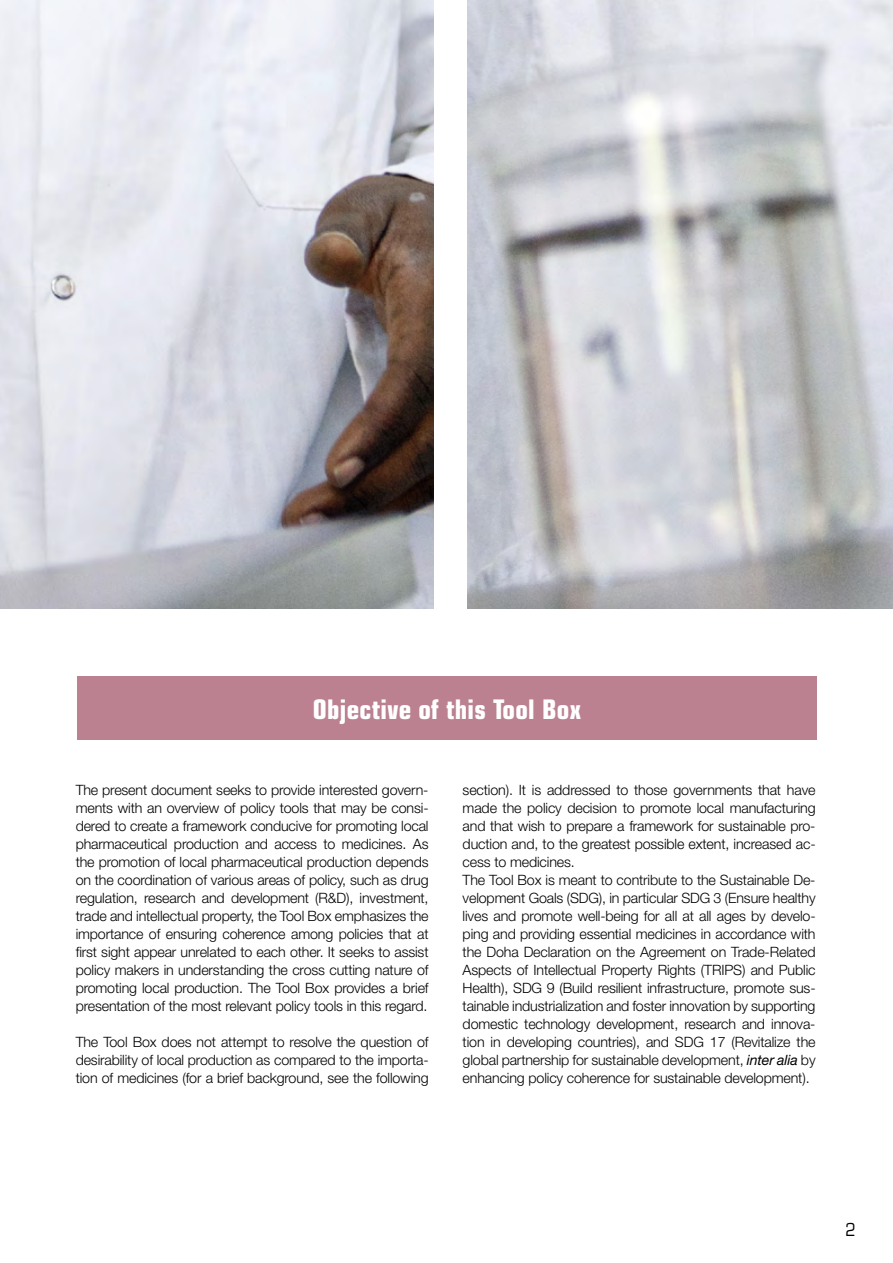
<style>
.page{position:relative;width:893px;height:1263px;background:#fff}
.page>*{position:absolute;margin:0;border:0;box-sizing:border-box;transform-origin:0 0}
.t1{font:700 condensed 27px "Eurostile LT Std";letter-spacing:.01em;color:#fff}
.t2{font:condensed 18px "Eurostile LT Std";color:#000}
.t3{font:300 14.25px/18px "Helvetica Neue LT Std";letter-spacing:-.01em;color:#000;text-align:justify}
.s1{font-weight:400;font-style:italic}
</style>
<div class="page">
<img style="left:0;top:0;width:434px;height:608px">
<img style="left:468px;top:0;width:425px;height:608px">
<div style="left:77px;top:676px;width:740px;height:64px;background:#bb8190"></div>
<h1 class="t1" style="left:313px;top:693px;width:270px">Objective of this Tool Box</h1>
<p class="t3" style="left:76px;top:781px;width:354px">The present document seeks to provide interested govern&shy;ments with an overview of policy tools that may be consi&shy;dered to create a framework conducive for promoting local pharmaceutical production and access to medicines. As the promotion of local pharmaceutical production depends on the coordination of various areas of policy, such as drug regulation, research and development (R&amp;D), investment, trade and intellectual property, the Tool Box emphasizes the importance of ensuring coherence among policies that at first sight appear unrelated to each other. It seeks to assist policy makers in understanding the cross cutting nature of promoting local production. The Tool Box provides a brief presentation of the most relevant policy tools in this regard.</p>
<p class="t3" style="left:76px;top:1033px;width:354px">The Tool Box does not attempt to resolve the question of desirability of local production as compared to the importa&shy;tion of medicines (for a brief background, see the following</p>
<p class="t3" style="left:463px;top:781px;width:354px;text-align:left">section). It is addressed to those governments that have made the policy decision to promote local manufacturing and that wish to prepare a framework for sustainable pro&shy;duction and, to the greatest possible extent, increased ac&shy;cess to medicines.<br>The Tool Box is meant to contribute to the Sustainable De&shy;velopment Goals (SDG), in particular SDG 3 (Ensure healthy lives and promote well-being for all at all ages by develo&shy;ping and providing essential medicines in accordance with the Doha Declaration on the Agreement on Trade-Related Aspects of Intellectual Property Rights (TRIPS) and Public Health), SDG 9 (Build resilient infrastructure, promote sus&shy;tainable industrialization and foster innovation by supporting domestic technology development, research and innova&shy;tion in developing countries), and SDG 17 (Revitalize the global partnership for sustainable development, <span class="s1">inter alia</span> by enhancing policy coherence for sustainable development).</p>
<p class="t2" style="left:845px;top:1219px;width:12px">2</p>
</div>
